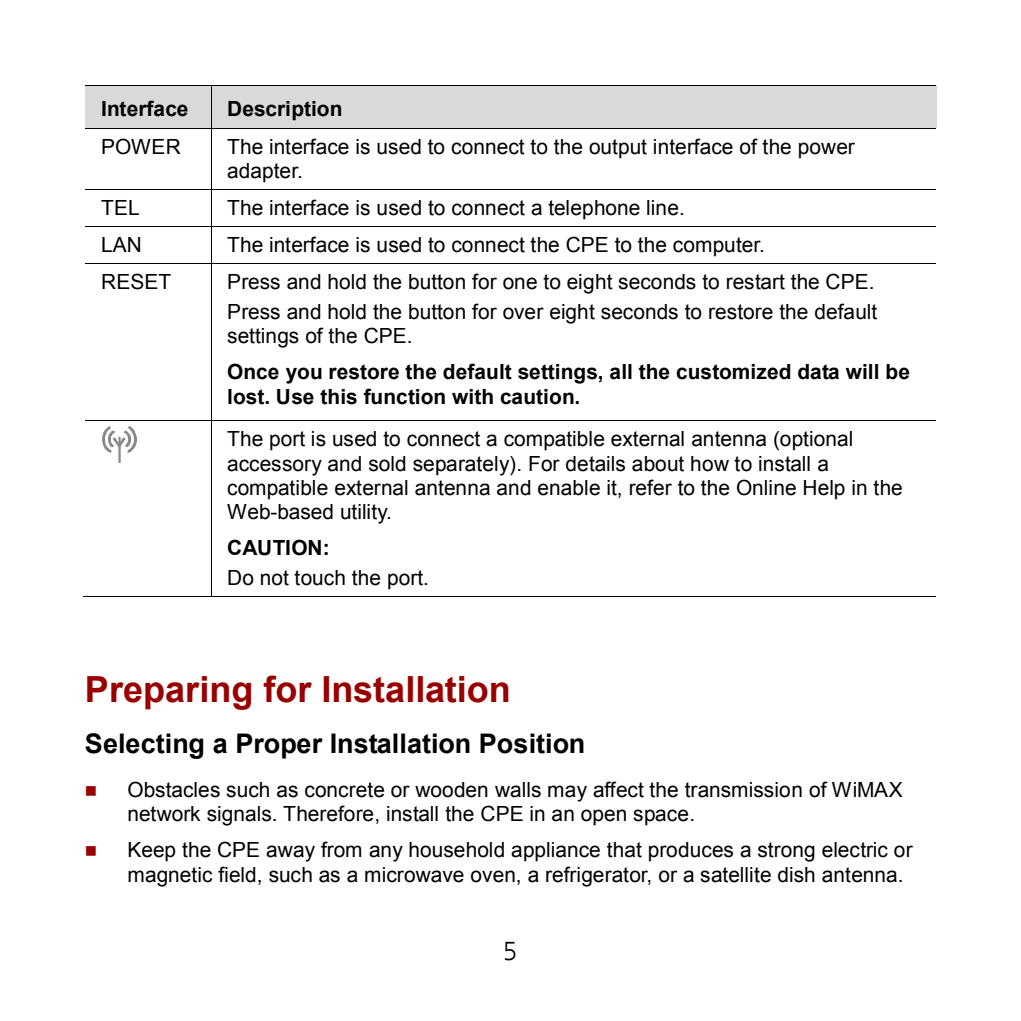
<style>
.page{position:relative;width:1021px;height:1021px;background:#fff}
.page>*{position:absolute;margin:0;border:0;box-sizing:border-box;transform-origin:0 0}
.t1{font:700 36px "Arial";color:#900}
.t2{font:700 27px "Arial";color:#000}
.t3{font:300 27px "Frutiger Next LT";color:#000}
.t4{font:21px/24px "Arial";color:#000}
.t5{font:700 21px/36px "Arial";color:#000}
.s1{font-weight:400}
.s2{font-weight:700}
.s3{color:#900}
</style>
<div class="page">
<div style="left:85px;top:86px;width:16px;height:42px;background:#d9d9d9"></div>
<div style="left:195px;top:86px;width:16px;height:42px;background:#d9d9d9"></div>
<div style="left:101px;top:86px;width:94px;height:42px;background:#d9d9d9"></div>
<div style="left:211px;top:86px;width:16px;height:42px;background:#d9d9d9"></div>
<div style="left:920px;top:86px;width:16px;height:42px;background:#d9d9d9"></div>
<div style="left:227px;top:86px;width:693px;height:42px;background:#d9d9d9"></div>
<hr style="left:85px;top:85px;width:126px;height:1px;background:#000">
<hr style="left:211px;top:85px;width:725px;height:1px;background:#000">
<hr style="left:211px;top:86px;width:1px;height:42px;background:#000">
<hr style="left:85px;top:128px;width:126px;height:1px;background:#000">
<hr style="left:211px;top:128px;width:725px;height:1px;background:#000">
<hr style="left:211px;top:129px;width:1px;height:60px;background:#000">
<hr style="left:85px;top:189px;width:126px;height:1px;background:#000">
<hr style="left:211px;top:189px;width:725px;height:1px;background:#000">
<hr style="left:211px;top:190px;width:1px;height:36px;background:#000">
<hr style="left:85px;top:226px;width:126px;height:1px;background:#000">
<hr style="left:211px;top:226px;width:725px;height:1px;background:#000">
<hr style="left:211px;top:226px;width:1px;height:37px;background:#000">
<hr style="left:85px;top:263px;width:126px;height:1px;background:#000">
<hr style="left:211px;top:263px;width:725px;height:1px;background:#000">
<hr style="left:211px;top:264px;width:1px;height:156px;background:#000">
<svg style="left:102px;top:427px;width:35px;height:35px"></svg>
<hr style="left:85px;top:420px;width:126px;height:1px;background:#000">
<hr style="left:211px;top:420px;width:725px;height:1px;background:#000">
<hr style="left:83px;top:596px;width:128px;height:1px;background:#000">
<hr style="left:211px;top:421px;width:1px;height:175px;background:#000">
<hr style="left:211px;top:596px;width:725px;height:1px;background:#000">
<p class="t5" style="left:101px;top:91px;width:89px">Interface</p>
<p class="t5" style="left:227px;top:91px;width:117px">Description</p>
<p class="t4" style="left:101px;top:134px;width:81px">POWER</p>
<p class="t4" style="left:227px;top:134px;width:629px">The interface is used to connect to the output interface of the power adapter.</p>
<p class="t4" style="left:101px;top:196px;width:40px">TEL</p>
<p class="t4" style="left:227px;top:196px;width:459px">The interface is used to connect a telephone line.</p>
<p class="t4" style="left:101px;top:232px;width:42px">LAN</p>
<p class="t4" style="left:227px;top:232px;width:539px">The interface is used to connect the CPE to the computer.</p>
<p class="t4" style="left:101px;top:269px;width:71px">RESET</p>
<p class="t4" style="left:227px;top:266px;width:651px;line-height:30.3px">Press and hold the button for one to eight seconds to restart the CPE.<br>Press and hold the button for over eight seconds to restore the default</p>
<p class="t5" style="left:227px;top:317px;width:684px"><span class="s1">settings of the CPE.<br></span>Once you restore the default settings, all the customized data will be</p>
<p class="t4" style="left:227px;top:375px;width:627px;line-height:42.9px"><span class="s2">lost. Use this function with caution.<br></span>The port is used to connect a compatible external antenna (optional</p>
<p class="t4" style="left:227px;top:451px;width:677px">accessory and sold separately). For details about how to install a compatible external antenna and enable it, refer to the Online Help in the<br>Web-based utility.</p>
<p class="t4" style="left:227px;top:532px;width:203px;line-height:30.3px"><span class="s2">CAUTION:<br></span>Do not touch the port.</p>
<p class="t1" style="left:85px;top:670px;width:427px">Preparing for Installation</p>
<p class="t2" style="left:85px;top:728px;width:502px">Selecting a Proper Installation Position</p>
<p class="t4" style="left:128px;top:777px;width:776px;text-indent:-43px"><span class="s3">■</span> Obstacles such as concrete or wooden walls may affect the transmission of WiMAX network signals. Therefore, install the CPE in an open space.</p>
<p class="t4" style="left:128px;top:838px;width:786px;text-indent:-43px"><span class="s3">■</span> Keep the CPE away from any household appliance that produces a strong electric or magnetic field, such as a microwave oven, a refrigerator, or a satellite dish antenna.</p>
<p class="t3" style="left:503px;top:936px;width:16px">5</p>
</div>
